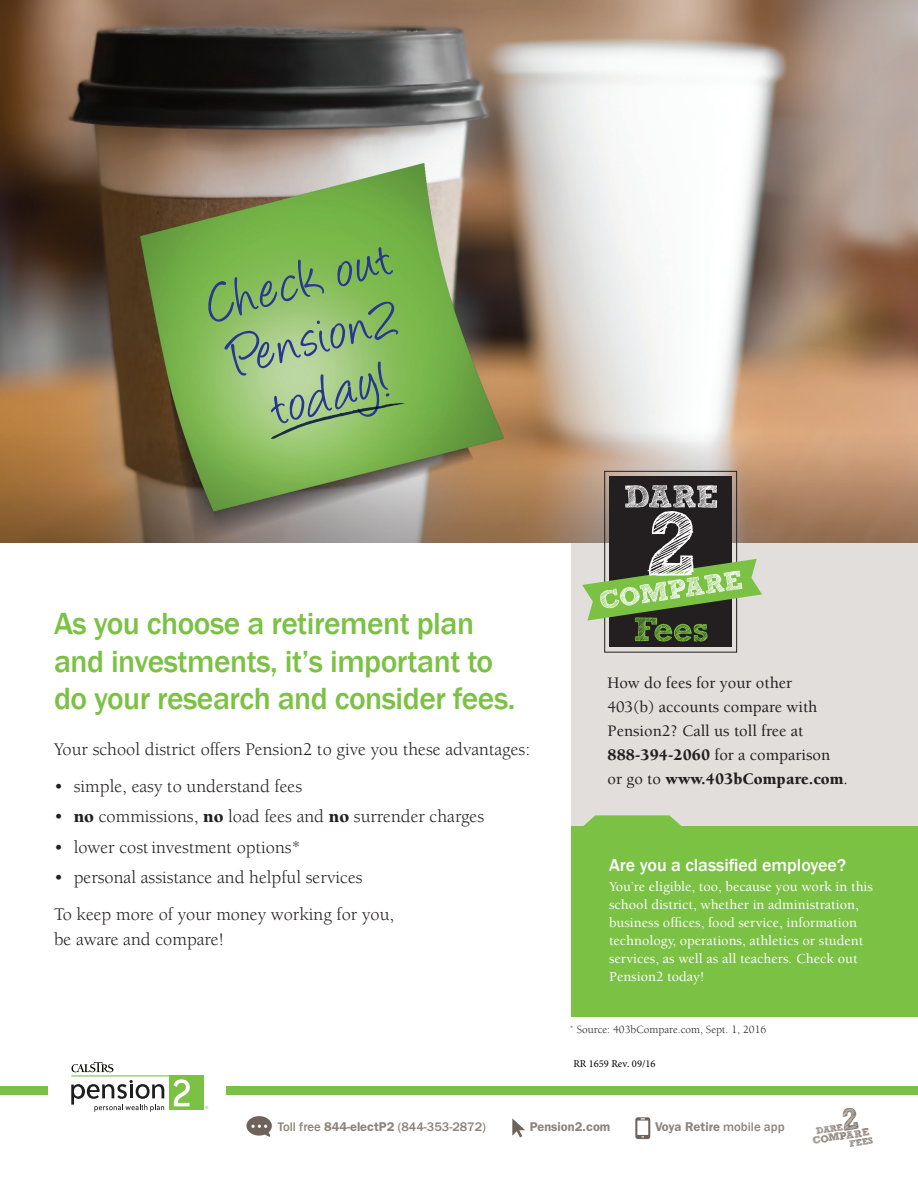
<style>
.page{position:relative;width:918px;height:1188px;background:#fff}
.page>*{position:absolute;margin:0;border:0;box-sizing:border-box;transform-origin:0 0}
.Subhead{font:61.65px/58.3px "Angelina";color:#283890;text-align:center}
.intro{font:500 31.5px/37.5px "Franklin Gothic";letter-spacing:-.015em;color:#7bc144}
.bullet_text{font:18.3px "Berkeley";color:#231f20}
.Main_Text{font:18.3px/25.7px "Berkeley";color:#231f20}
.Subhead-2{font:500 18px "Franklin Gothic";color:#fff}
.Main_Text-2{font:500 16.5px/24px "Berkeley";color:#231f20}
.Main_Text-3{font:500 14.25px/18px "Berkeley";color:#fff}
.t1{font:500 12.75px "Franklin Gothic";color:#8e837a}
.t2{font:600 12.75px "Franklin Gothic";color:#8e837a}
.Main_Text-4{font:11.25px "Berkeley";color:#231f20}
.t3{font:10.5px "Minion Pro";color:#000}
.t4{font:10.35px "Sketch Rockwell";color:#6f6359}
.t5{font:9px "Sketch Rockwell";color:#6f6359}
.s1{font-weight:900}
.s2{font-weight:600}
.s3{font-weight:500}
</style>
<div class="page">
<div style="left:571px;top:540px;width:347px;height:298px;background:#e2dedb"></div>
<img style="left:0;top:0;width:918px;height:542px">
<div style="left:0;top:1086px;width:918px;height:9px;background:#7bc144"></div>
<div style="left:49px;top:1062px;width:177px;height:54px;background:#fff"></div>
<svg style="left:635px;top:1117px;width:15px;height:22px"></svg>
<svg style="left:246px;top:1116px;width:26px;height:21px"></svg>
<svg style="left:512px;top:1118px;width:13px;height:19px"></svg>
<div style="left:169px;top:1075px;width:35px;height:35px;background:#7bc144"></div>
<svg style="left:174px;top:1079px;width:16px;height:27px"></svg>
<hr style="left:71px;top:1075px;width:100px;height:1px;background:#7bc144">
<svg style="left:71px;top:1080px;width:93px;height:32px"></svg>
<svg style="left:72px;top:1062px;width:41px;height:10px"></svg>
<div style="left:571px;top:826px;width:347px;height:191px;background:#7bc144"></div>
<svg style="left:583px;top:815px;width:99px;height:11px"></svg>
<svg style="left:271px;top:403px;width:134px;height:36px;background:#91bc6f"></svg>
<div style="left:610px;top:476px;width:122px;height:171px;background:#231f20"></div>
<div style="left:604px;top:471px;width:133px;height:182px;border:1px solid #231f20"></div>
<svg style="left:582px;top:485px;width:180px;height:157px"></svg>
<p class="Subhead" style="left:203px;top:283px;width:189px;rotate:-15deg">Check out<br>Pension2 today!</p>
<p class="intro" style="left:54px;top:605px;width:463px">As you choose a retirement plan and investments, it’s important to do your research and consider fees.</p>
<p class="Main_Text" style="left:54px;top:737px;width:478px">Your school district offers Pension2 to give you these advantages:</p>
<p class="bullet_text" style="left:54px;top:776px;width:250px">• simple, easy to understand fees</p>
<p class="bullet_text" style="left:54px;top:807px;width:432px">• <span class="s1">no</span> commissions, <span class="s1">no</span> load fees and <span class="s1">no</span> surrender charges</p>
<p class="bullet_text" style="left:54px;top:837px;width:248px">• lower cost investment options*</p>
<p class="bullet_text" style="left:54px;top:867px;width:310px">• personal assistance and helpful services</p>
<p class="Main_Text" style="left:54px;top:902px;width:342px">To keep more of your money working for you, be aware and compare!</p>
<p class="Main_Text-2" style="left:608px;top:671px;width:242px">How do fees for your other<br>403(b) accounts compare with<br>Pension2? Call us toll free at<br><span class="s1">888-394-2060</span> for a comparison or go to <span class="s1">www.403bCompare.com</span>.</p>
<p class="Subhead-2" style="left:609px;top:853px;width:238px">Are you a classified employee?</p>
<p class="Main_Text-3" style="left:609px;top:878px;width:266px">You’re eligible, too, because you work in this school district, whether in administration, business offices, food service, information technology, operations, athletics or student services, as well as all teachers. Check out Pension2 today!</p>
<p class="Main_Text-4" style="left:570px;top:1024px;width:198px"><sup>*</sup> Source: 403bCompare.com, Sept. 1, 2016</p>
<p class="t3" style="left:573px;top:1057px;width:84px">RR 1659 Rev. 09/16</p>
<p class="t1" style="left:278px;top:1119px;width:210px">Toll free <span class="s2">844-electP2</span> (844-353-2872)</p>
<p class="t2" style="left:530px;top:1119px;width:82px">Pension2.com</p>
<p class="t2" style="left:655px;top:1119px;width:131px">Voya Retire <span class="s3">mobile app</span></p>
<p class="t5" style="left:815px;top:1126px;width:29px;rotate:-9deg">DARE</p>
<p class="t4" style="left:812px;top:1135px;width:59px;rotate:-9deg">COMPARE</p>
<p class="t5" style="left:849px;top:1139px;width:25px;rotate:-9deg">FEES</p>
</div>
